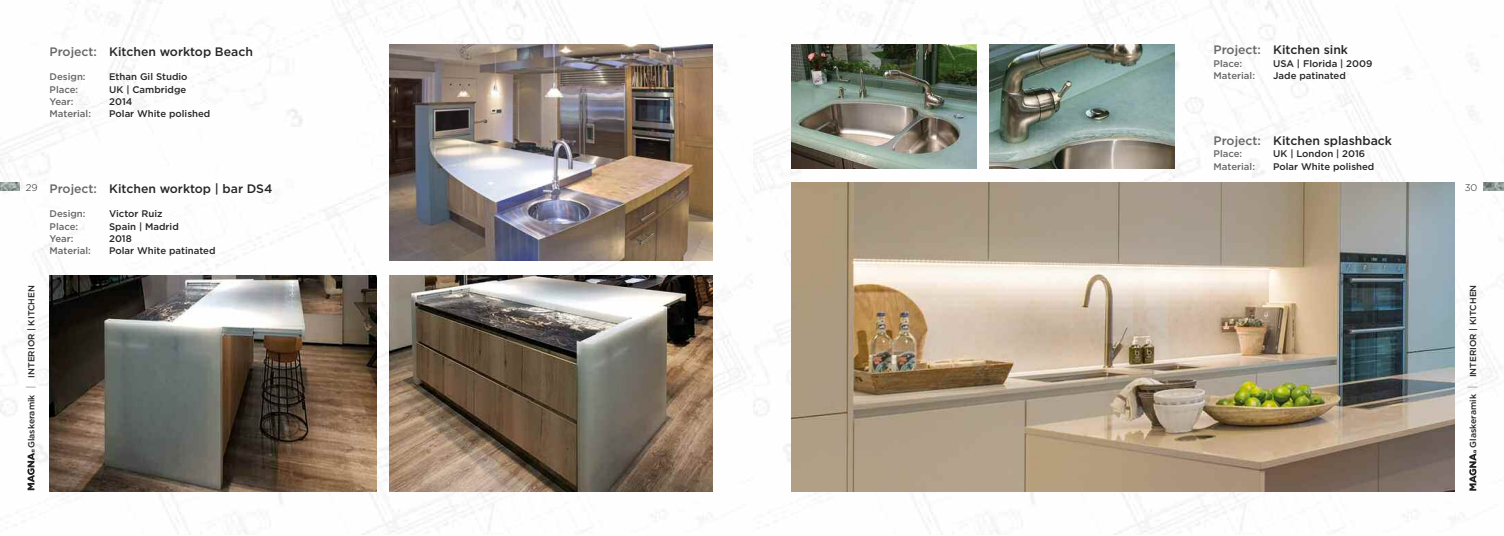
<style>
.page{position:relative;width:1504px;height:536px;background:#fff}
.page>*{position:absolute;margin:0;border:0;box-sizing:border-box;transform-origin:0 0}
.t1{font:500 12.25px "Gotham";color:#272526}
.t2{font:500 9.62px "Gotham";color:#272526}
.t3{font:500 9.62px "Gotham";color:#686767}
.t4{font:300 9.62px "Gotham";color:#272526}
.t5{font:500 8.75px "Gotham";color:#272526}
.s1{color:#686767}
.s2{font-weight:700;font-size:10.5px;color:#bebebe}
</style>
<div class="page">
<img style="left:752px;top:0;width:751px;height:535px">
<img style="left:791px;top:183px;width:662px;height:308px">
<img style="left:791px;top:45px;width:185px;height:124px">
<img style="left:989px;top:45px;width:185px;height:124px">
<img style="left:1483px;top:183px;width:20px;height:7px">
<svg style="left:1468px;top:450px;width:8px;height:40px"></svg>
<img style="left:50px;top:276px;width:326px;height:215px">
<img style="left:389px;top:276px;width:323px;height:215px">
<img style="left:389px;top:45px;width:323px;height:215px">
<img style="left:0;top:183px;width:19px;height:7px">
<svg style="left:27px;top:449px;width:8px;height:41px"></svg>
<p class="t1" style="left:50px;top:47px;width:205px"><span class="s1">Project:</span> Kitchen worktop Beach</p>
<p class="t3" style="left:50px;top:74px;width:38px">Design:</p>
<p class="t2" style="left:109px;top:74px;width:80px">Ethan Gil Studio</p>
<p class="t3" style="left:50px;top:86px;width:30px">Place:</p>
<p class="t2" style="left:109px;top:86px;width:79px">UK | Cambridge</p>
<p class="t3" style="left:50px;top:98px;width:25px">Year:</p>
<p class="t2" style="left:109px;top:98px;width:25px">2014</p>
<p class="t3" style="left:50px;top:110px;width:43px">Material:</p>
<p class="t2" style="left:109px;top:110px;width:103px">Polar White polished</p>
<p class="t1" style="left:26px;top:184px;width:248px"><sup>29</sup> <span class="s1">Project:</span> Kitchen worktop | bar DS4</p>
<p class="t3" style="left:50px;top:210px;width:38px">Design:</p>
<p class="t2" style="left:109px;top:210px;width:55px">Victor Ruiz</p>
<p class="t3" style="left:50px;top:223px;width:30px">Place:</p>
<p class="t2" style="left:109px;top:223px;width:71px">Spain | Madrid</p>
<p class="t3" style="left:50px;top:235px;width:25px">Year:</p>
<p class="t2" style="left:109px;top:235px;width:24px">2018</p>
<p class="t3" style="left:50px;top:247px;width:43px">Material:</p>
<p class="t2" style="left:109px;top:247px;width:108px">Polar White patinated</p>
<p class="t5" style="left:28px;top:448px;width:164px;rotate:-90deg">Glaskeramik <span class="s2">|</span> INTERIOR | KITCHEN</p>
<p class="t1" style="left:1213px;top:46px;width:136px"><span class="s1">Project:</span> Kitchen sink</p>
<p class="t3" style="left:1213px;top:60px;width:30px">Place:</p>
<p class="t2" style="left:1272px;top:60px;width:101px">USA | Florida | 2009</p>
<p class="t3" style="left:1213px;top:72px;width:43px">Material:</p>
<p class="t2" style="left:1272px;top:72px;width:74px">Jade patinated</p>
<p class="t1" style="left:1213px;top:137px;width:180px"><span class="s1">Project:</span> Kitchen splashback</p>
<p class="t3" style="left:1213px;top:151px;width:30px">Place:</p>
<p class="t2" style="left:1272px;top:151px;width:94px">UK | London | 2016</p>
<p class="t3" style="left:1213px;top:163px;width:43px">Material:</p>
<p class="t2" style="left:1272px;top:163px;width:103px">Polar White polished</p>
<p class="t4" style="left:1464px;top:184px;width:14px">30</p>
<p class="t5" style="left:1469px;top:447px;width:164px;rotate:-90deg">Glaskeramik <span class="s2">|</span> INTERIOR | KITCHEN</p>
</div>
